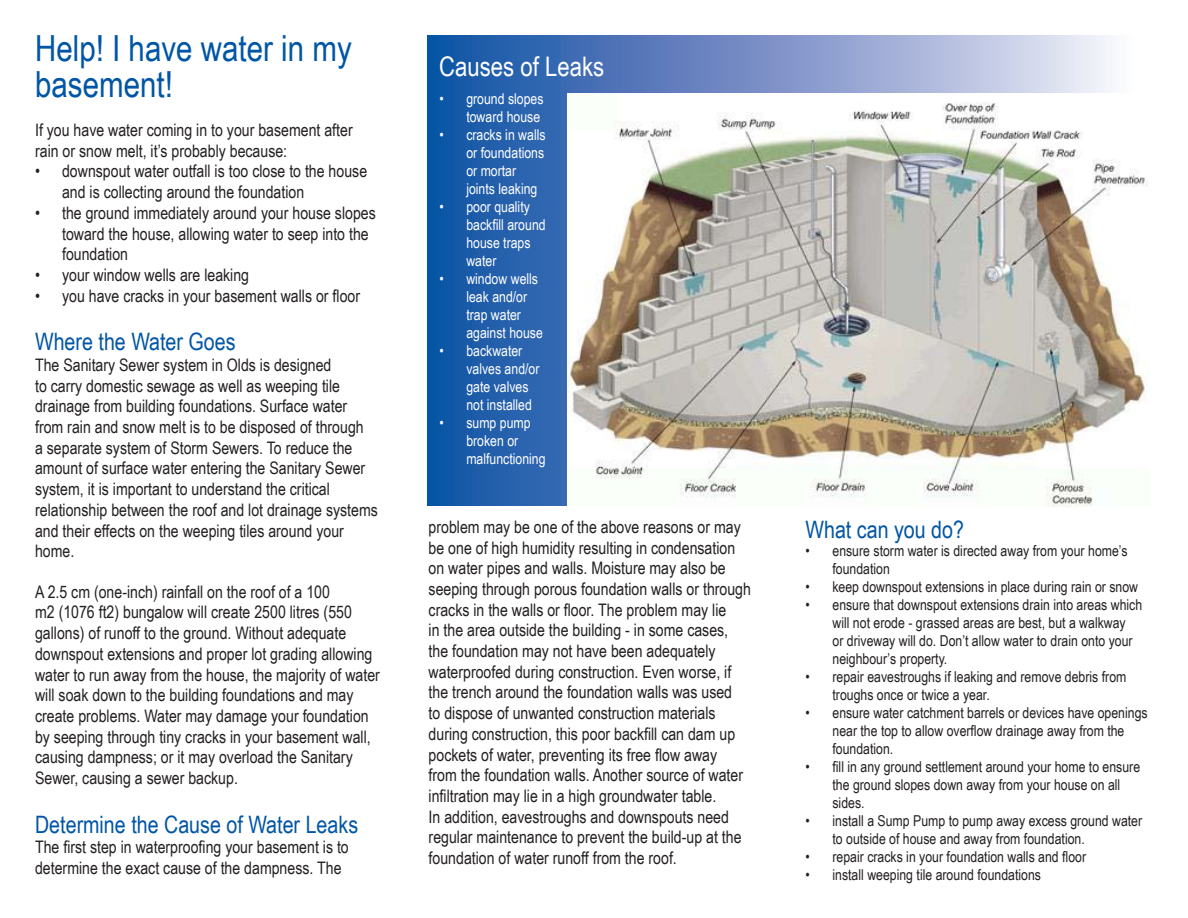
<style>
.page{position:relative;width:1188px;height:918px;background:#fff}
.page>*{position:absolute;margin:0;border:0;box-sizing:border-box;transform-origin:0 0}
.t1{font:36px/36px "Arial Narrow";color:#0155a5}
.t2{font:27px "Arial Narrow";color:#fff}
.t3{font:24px "Arial Narrow";color:#0155a5}
.t4{font:17.25px/20.7px "Arial Narrow";color:#231f20}
.t5{font:15px/18px "Arial Narrow";color:#231f20}
.t6{font:15px/18px "Arial Narrow";color:#fff}
</style>
<div class="page">
<div style="left:427px;top:36px;width:725px;height:469px;background:linear-gradient(to right,#0b47a0,#fef4fb)"></div>
<img style="left:567px;top:94px;width:585px;height:413px">
<h1 class="t1" style="left:35px;top:29px;width:318px">Help! I have water in my basement!</h1>
<p class="t4" style="left:35px;top:119px;width:319px">If you have water coming in to your basement after rain or snow melt, it’s probably because:</p>
<p class="t4" style="left:62px;top:160px;width:315px">downspout water outfall is too close to the house and is collecting around the foundation<br>the ground immediately around your house slopes toward the house, allowing water to seep into the foundation<br>your window wells are leaking<br>you have cracks in your basement walls or floor</p>
<h3 class="t3" style="left:35px;top:324px;width:202px">Where the Water Goes</h3>
<p class="t4" style="left:35px;top:354px;width:344px">The Sanitary Sewer system in Olds is designed<br>to carry domestic sewage as well as weeping tile drainage from building foundations. Surface water from rain and snow melt is to be disposed of through<br>a separate system of Storm Sewers. To reduce the amount of surface water entering the Sanitary Sewer system, it is important to understand the critical relationship between the roof and lot drainage systems and their effects on the weeping tiles around your home.</p>
<p class="t4" style="left:35px;top:581px;width:346px">A 2.5 cm (one-inch) rainfall on the roof of a 100<br>m2 (1076 ft2) bungalow will create 2500 litres (550 gallons) of runoff to the ground. Without adequate downspout extensions and proper lot grading allowing water to run away from the house, the majority of water will soak down to the building foundations and may create problems. Water may damage your foundation by seeping through tiny cracks in your basement wall, causing dampness; or it may overload the Sanitary Sewer, causing a sewer backup.</p>
<h3 class="t3" style="left:35px;top:807px;width:325px">Determine the Cause of Water Leaks</h3>
<p class="t4" style="left:35px;top:836px;width:315px">The first step in waterproofing your basement is to determine the exact cause of the dampness. The</p>
<p class="t4" style="left:35px;top:160px;width:6px">•</p>
<p class="t4" style="left:35px;top:202px;width:6px">•</p>
<p class="t4" style="left:35px;top:264px;width:6px">• •</p>
<h2 class="t2" style="left:439px;top:46px;width:166px">Causes of Leaks</h2>
<p class="t6" style="left:439px;top:90px;width:6px">•</p>
<p class="t6" style="left:439px;top:126px;width:6px">•</p>
<p class="t6" style="left:439px;top:198px;width:6px">•</p>
<p class="t6" style="left:439px;top:270px;width:6px">•</p>
<p class="t6" style="left:439px;top:342px;width:6px">•</p>
<p class="t6" style="left:439px;top:414px;width:6px">•</p>
<p class="t6" style="left:466px;top:90px;width:81px">ground slopes toward house cracks in walls or foundations or mortar joints leaking poor quality backfill around house traps water<br>window wells leak and/or trap water against house backwater valves and/or gate valves not installed sump pump broken or malfunctioning</p>
<p class="t4" style="left:429px;top:516px;width:324px">problem may be one of the above reasons or may be one of high humidity resulting in condensation on water pipes and walls. Moisture may also be seeping through porous foundation walls or through cracks in the walls or floor. The problem may lie<br>in the area outside the building - in some cases, the foundation may not have been adequately waterproofed during construction. Even worse, if the trench around the foundation walls was used<br>to dispose of unwanted construction materials during construction, this poor backfill can dam up pockets of water, preventing its free flow away<br>from the foundation walls. Another source of water infiltration may lie in a high groundwater table.<br>In addition, eavestroughs and downspouts need regular maintenance to prevent the build-up at the foundation of water runoff from the roof.</p>
<h3 class="t3" style="left:806px;top:512px;width:160px">What can you do?</h3>
<p class="t5" style="left:832px;top:541px;width:317px">ensure storm water is directed away from your home’s foundation<br>keep downspout extensions in place during rain or snow ensure that downspout extensions drain into areas which will not erode - grassed areas are best, but a walkway<br>or driveway will do. Don’t allow water to drain onto your neighbour’s property.<br>repair eavestroughs if leaking and remove debris from troughs once or twice a year.<br>ensure water catchment barrels or devices have openings near the top to allow overflow drainage away from the foundation.<br>fill in any ground settlement around your home to ensure the ground slopes down away from your house on all sides.<br>install a Sump Pump to pump away excess ground water to outside of house and away from foundation.<br>repair cracks in your foundation walls and floor<br>install weeping tile around foundations</p>
<p class="t5" style="left:806px;top:541px;width:6px">•</p>
<p class="t5" style="left:806px;top:577px;width:6px">• •</p>
<p class="t5" style="left:806px;top:667px;width:6px">•</p>
<p class="t5" style="left:806px;top:703px;width:6px">•</p>
<p class="t5" style="left:806px;top:757px;width:6px">•</p>
<p class="t5" style="left:806px;top:811px;width:6px">•</p>
<p class="t5" style="left:806px;top:847px;width:6px">• •</p>
</div>
